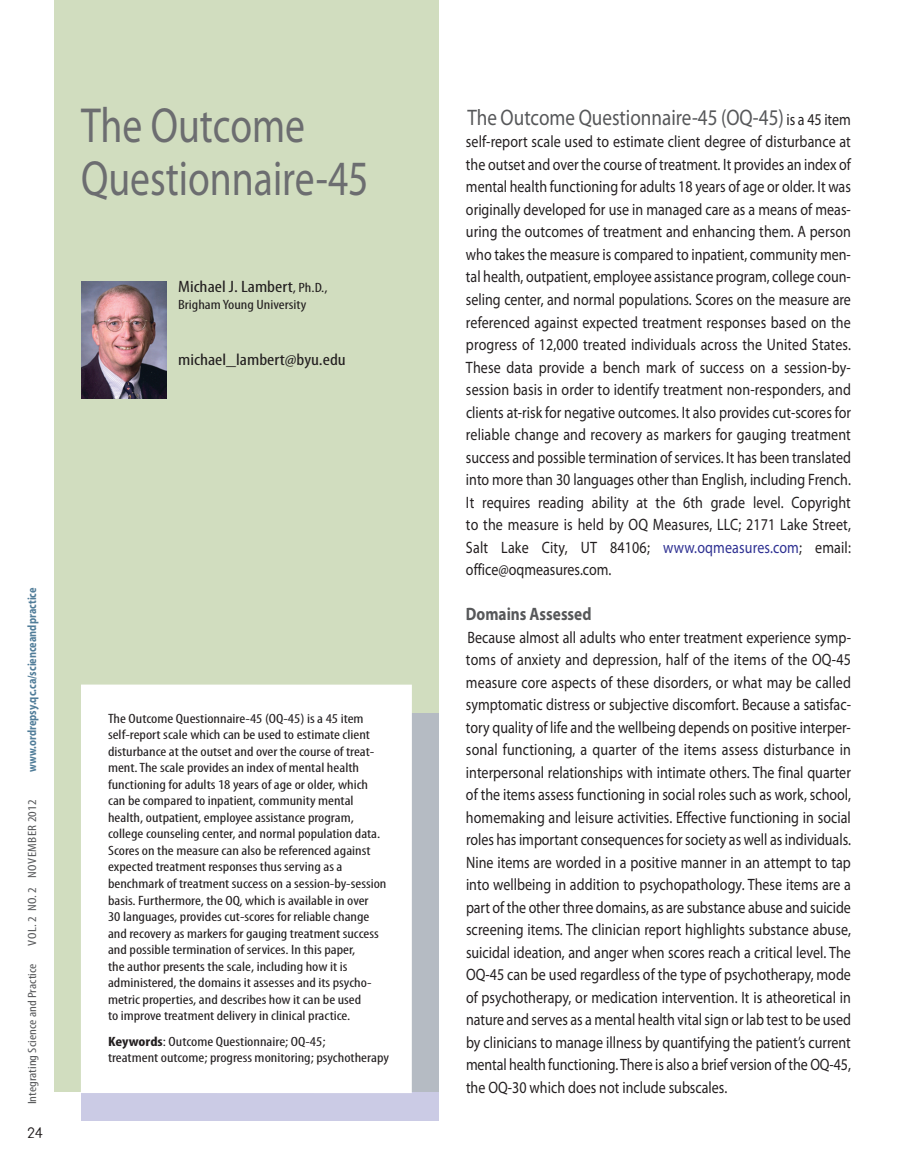
<style>
.page{position:relative;width:905px;height:1175px;background:#fff}
.page>*{position:absolute;margin:0;border:0;box-sizing:border-box;transform-origin:0 0}
.t1{font:49.5px/52.5px "Myriad Pro";color:#6c6d70;scale:.8 1}
.t2{font:22.5px "Myriad Pro";color:#57585a;scale:.85 1}
.t3{font:700 18px "Myriad Pro";color:#57585a;scale:.85 1}
.t4{font:16.5px/22.5px "Myriad Pro";color:#231f20;text-align:justify;scale:.85 1}
.t5{font:condensed 16.5px "Myriad Pro";color:#231f20;scale:1.2 1}
.t6{font:15px "Template Gothic";color:#231f20}
.t7{font:condensed 13.5px/16.5px "Myriad Pro";color:#231f20;scale:1.2 1}
.t8{font:700 12.15px "Myriad Pro";color:#517d99;scale:.85 1}
.t9{font:condensed 12px "Myriad Pro";color:#57585a;scale:1.2 1}
.t10{font:condensed 12px "Myriad Pro";letter-spacing:.03em;color:#57585a;scale:1.2 1}
.s1{font-size:13.5px}
.s2{font-weight:700}
.s3{font-size:16.5px;color:#231f20}
.s4{color:#2e3092}
</style>
<div class="page">
<div style="left:54px;top:0;width:385px;height:1092px;background:#d1ddbf"></div>
<img style="left:81px;top:281px;width:85px;height:117px">
<div style="left:81px;top:1092px;width:358px;height:28px;background:#cbcbe5"></div>
<div style="left:81px;top:713px;width:358px;height:379px;background:#b5bbc3"></div>
<div style="left:81px;top:684px;width:331px;height:409px;background:#fff"></div>
<h1 class="t1" style="left:81px;top:103px;width:361px">The Outcome<br>Questionnaire-45</h1>
<p class="t5" style="left:178px;top:281px;width:126px">michael J. lambert<span class="s1">, Ph.D.,</span></p>
<p class="t7" style="left:178px;top:297px;width:108px">brighamYoung university</p>
<p class="t5" style="left:178px;top:354px;width:141px">michael_lambert@byu.edu</p>
<p class="t8" style="left:27px;top:772px;width:219px;rotate:-90deg">www.ordrepsy.qc.ca/scienceandpractice</p>
<p class="t10" style="left:28px;top:945px;width:123px;rotate:-90deg">Vol.2 no.2 noVember 2012</p>
<p class="t9" style="left:28px;top:1104px;width:119px;rotate:-90deg">Integrating Science and Practice</p>
<p class="t6" style="left:27px;top:1124px;width:17px">24</p>
<p class="t7" style="left:108px;top:711px;width:233px">The outcome Questionnaire-45 (oQ-45) is a 45 item self-report scale which can be used to estimate client disturbance at the outset and over the course of treat&shy;ment.The scale provides an index of mental health functioning for adults 18 years of age or older, which can be compared to inpatient, community mental health, outpatient, employee assistance program, college counseling center, and normal population data.<br>Scores on the measure can also be referenced against expected treatment responses thus serving as a benchmark of treatment success on a session-by-session basis. Furthermore, the oQ, which is available in over<br>30 languages, provides cut-scores for reliable change and recovery as markers for gauging treatment success and possible termination of services. In this paper,<br>the author presents the scale, including how it is administered, the domains it assesses and its psycho&shy;metric properties, and describes how it can be used<br>to improve treatment delivery in clinical practice.</p>
<p class="t7" style="left:108px;top:1034px;width:235px"><span class="s2">Keywords</span>: outcome Questionnaire; oQ-45;<br>treatment outcome; progress monitoring; psychotherapy</p>
<h2 class="t2" style="left:467px;top:109px;width:452px">The Outcome Questionnaire-45 (OQ-45) <span class="s3">is a 45 item</span></h2>
<p class="t4" style="left:466px;top:132px;width:454px">self-report scale used to estimate client degree of disturbance at the outset and over the course of treatment. It provides an index of mental health functioning for adults 18 years of age or older. It was originally developed for use in managed care as a means of meas&shy;uring the outcomes of treatment and enhancing them. A person who takes the measure is compared to inpatient, community men&shy;tal health, outpatient, employee assistance program, college coun&shy;seling center, and normal populations. Scores on the measure are referenced against expected treatment responses based on the progress of 12,000 treated individuals across the United States.<br>These data provide a bench mark of success on a session-by&shy;session basis in order to identify treatment non-responders, and clients at-risk for negative outcomes. It also provides cut-scores for reliable change and recovery as markers for gauging treatment success and possible termination of services. It has been translated into more than 30 languages other than English, including French.<br>It requires reading ability at the 6th grade level. Copyright to the measure is held by OQ Measures, LLC; 2171 Lake Street, Salt Lake City, UT 84106; <span class="s4">www.oqmeasures.com</span>; email: office@oqmeasures.com.</p>
<p class="t3" style="left:466px;top:607px;width:149px">Domains Assessed</p>
<p class="t4" style="left:466px;top:627px;width:454px">Because almost all adults who enter treatment experience symp&shy;toms of anxiety and depression, half of the items of the OQ-45 measure core aspects of these disorders, or what may be called symptomatic distress or subjective discomfort. Because a satisfac&shy;tory quality of life and the wellbeing depends on positive interper&shy;sonal functioning, a quarter of the items assess disturbance in interpersonal relationships with intimate others. The final quarter of the items assess functioning in social roles such as work, school, homemaking and leisure activities. Effective functioning in social roles has important consequences for society as well as individuals.<br>Nine items are worded in a positive manner in an attempt to tap into wellbeing in addition to psychopathology. These items are a part of the other three domains, as are substance abuse and suicide screening items. The clinician report highlights substance abuse, suicidal ideation, and anger when scores reach a critical level. The OQ-45 can be used regardless of the type of psychotherapy, mode of psychotherapy, or medication intervention. It is atheoretical in nature and serves as a mental health vital sign or lab test to be used by clinicians to manage illness by quantifying the patient’s current mental health functioning. There is also a brief version of the OQ-45, the OQ-30 which does not include subscales.</p>
</div>
